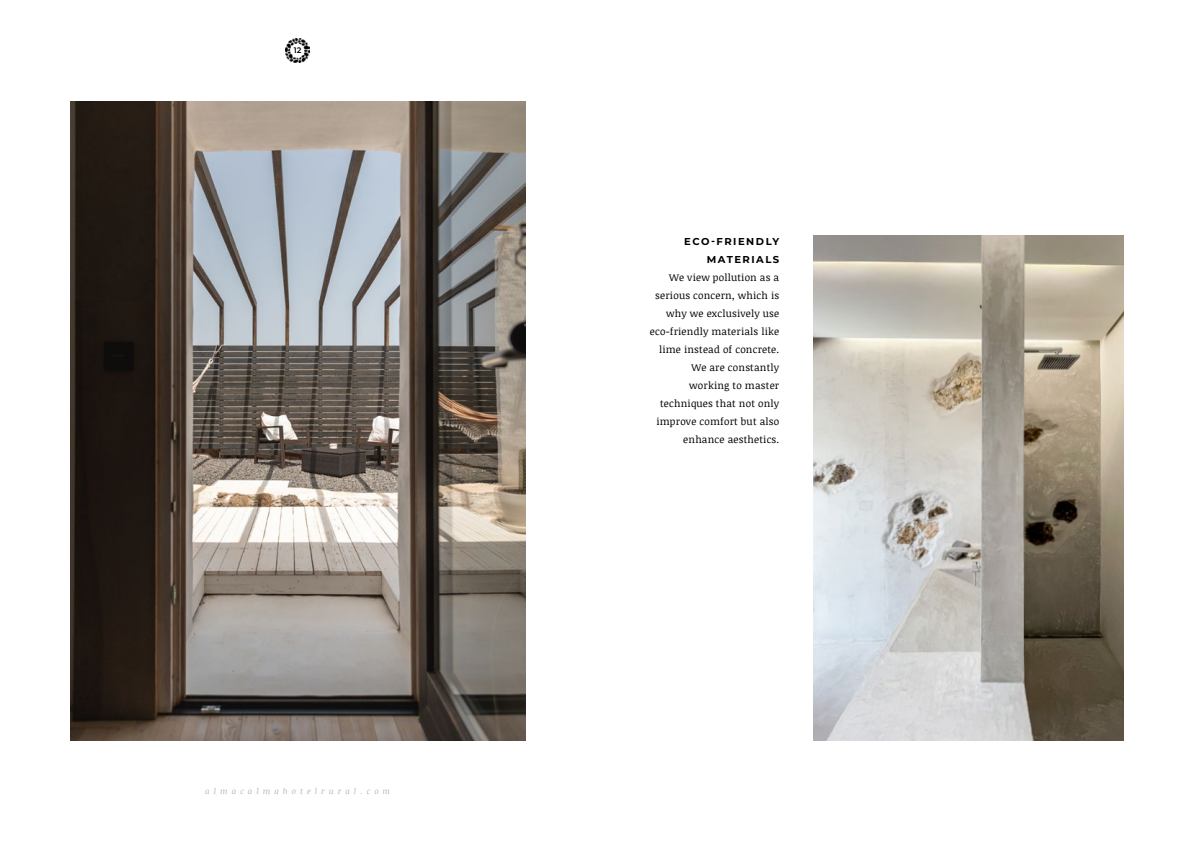
<style>
.page{position:relative;width:1191px;height:842px;background:#fff}
.page>*{position:absolute;margin:0;border:0;box-sizing:border-box;transform-origin:0 0}
.t1{font:10px/18px "Noticia Text";letter-spacing:.02em;color:#000;text-align:right}
.t2{font:700 10px/18px "Montserrat";letter-spacing:.15em;color:#000;text-align:right}
.t3{font:italic 8px "Noticia Text";letter-spacing:.5em;color:#afb9bf}
.t4{font:600 8px "Montserrat";color:#000}
</style>
<div class="page">
<img style="left:70px;top:101px;width:455px;height:640px">
<img style="left:813px;top:236px;width:310px;height:505px">
<img style="left:286px;top:39px;width:24px;height:23px">
<p class="t4" style="left:294px;top:45px;width:9px">12</p>
<p class="t3" style="left:205px;top:785px;width:186px">almacalmahotelrural.com</p>
<p class="t2" style="left:684px;top:232px;width:97px">ECO-FRIENDLY<br>MATERIALS</p>
<p class="t1" style="left:650px;top:269px;width:131px">We view pollution as a serious concern, which is why we exclusively use eco-friendly materials like lime instead of concrete.<br>We are constantly working to master techniques that not only improve comfort but also enhance aesthetics.</p>
</div>
